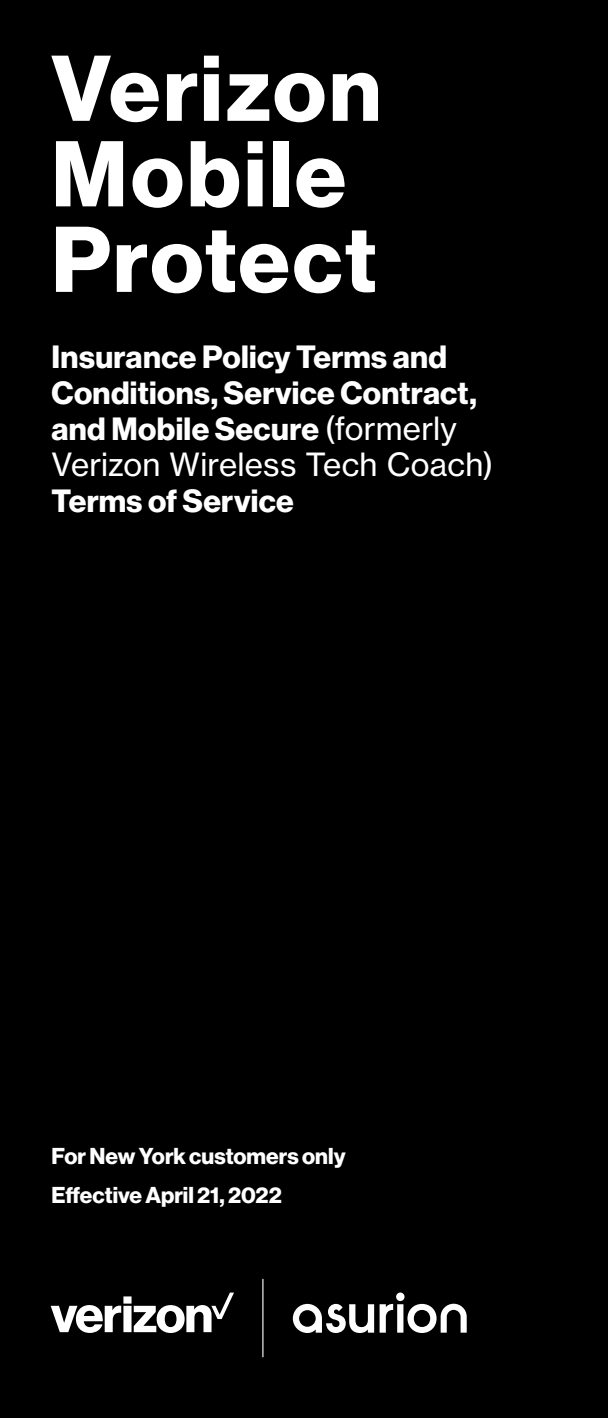
<style>
.page{position:relative;width:608px;height:1418px;background:#000}
.page>*{position:absolute;margin:0;border:0;box-sizing:border-box;transform-origin:0 0}
.t1{font:91.12px/85.5px "N Haas Grotesk DS Std 75 Bd";letter-spacing:.03em;color:#fff}
.t2{font:31.5px "N Haas Grotesk DS Std 75 Bd";letter-spacing:.01em;color:#fff}
.t3{font:31.5px/36px "N Haas Grotesk TX Std 55 Rg";letter-spacing:.005em;color:#fff}
.t4{font:22.5px "N Haas Grotesk DS Std 75 Bd";color:#fff}
.s1{font-family:"N Haas Grotesk DS Std 75 Bd"}
</style>
<div class="page">
<svg style="left:293px;top:1292px;width:173px;height:41px"></svg>
<hr style="left:262px;top:1278px;width:1px;height:79px;background:#fff">
<svg style="left:51px;top:1292px;width:183px;height:41px"></svg>
<p class="t1" style="left:51px;top:47px;width:331px">Verizon<br>Mobile<br>Protect</p>
<p class="t2" style="left:51px;top:339px;width:397px">Insurance Policy Terms and</p>
<p class="t2" style="left:51px;top:375px;width:426px">Conditions, Service Contract,</p>
<p class="t3" style="left:51px;top:411px;width:443px"><span class="s1">and Mobile Secure</span> (formerly<br>Verizon Wireless Tech Coach)</p>
<p class="t2" style="left:51px;top:483px;width:244px">Terms of Service</p>
<p class="t4" style="left:51px;top:1142px;width:295px">For New York customers only</p>
<p class="t4" style="left:51px;top:1181px;width:232px">Effective April 21, 2022</p>
</div>
